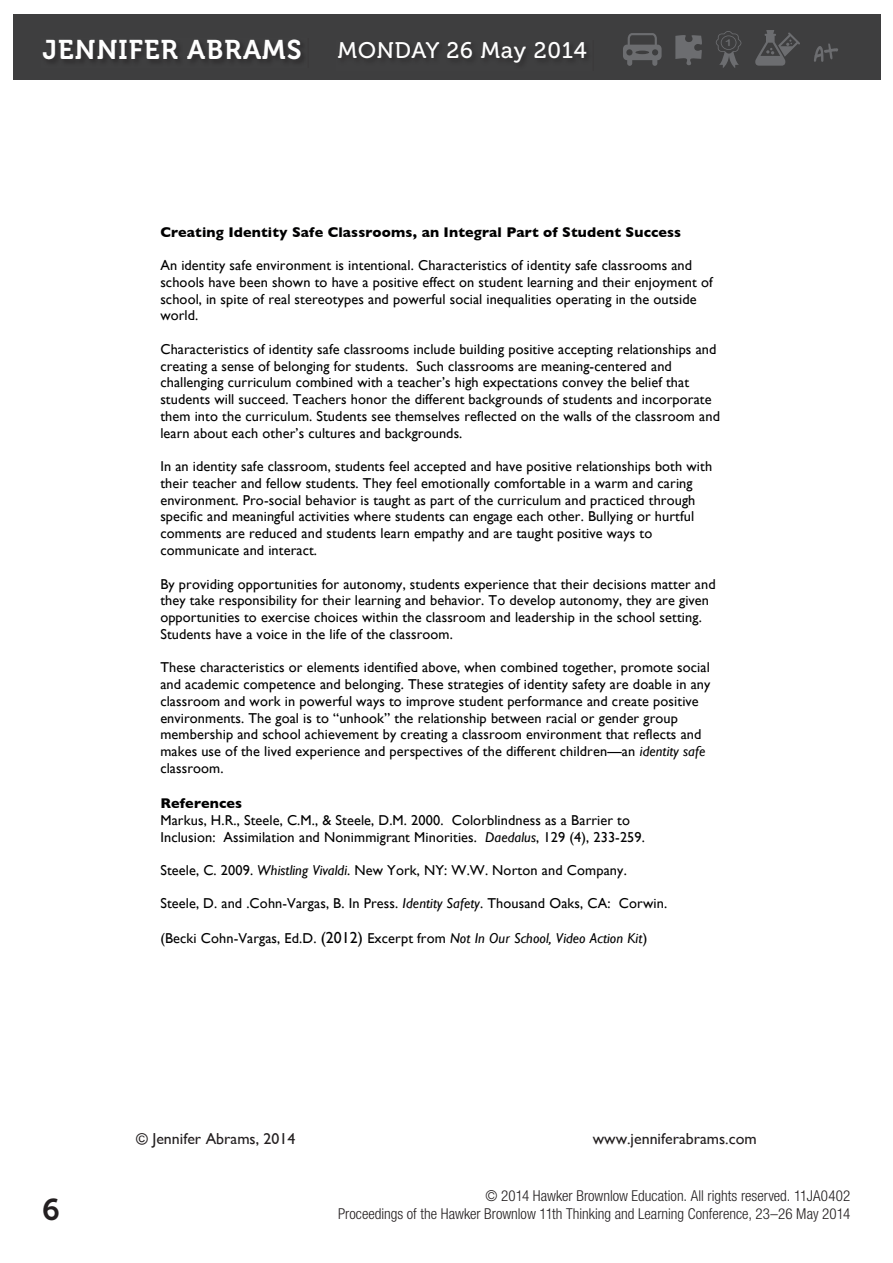
<style>
.page{position:relative;width:893px;height:1263px;background:#fff}
.page>*{position:absolute;margin:0;border:0;box-sizing:border-box;transform-origin:0 0}
.t1{font:30px "Museo 700";color:#231f20}
.t2{font:27px "Museo 700";letter-spacing:.04em;color:#fff}
.t3{font:22.5px "Museo 500";letter-spacing:.04em;color:#fff}
.t4{font:15.9px "Gill Sans";color:#231f20}
.t5{font:300 condensed 15px/18px "Helvetica Neue LT Std";color:#231f20;text-align:right}
.t6{font:14.25px/16.8px "Gill Sans";letter-spacing:.01em;color:#000001}
.t7{font:700 14.25px "Gill Sans";letter-spacing:.01em;color:#000001}
.t8{font:9.45px "Arial Rounded MT Bold";color:#6c6d70;scale:1.2 1}
.s1{font-style:italic}
.s2{font-size:15.9px}
</style>
<div class="page">
<div style="left:13px;top:14px;width:867px;height:65px;background:#3e3e3f"></div>
<svg style="left:755px;top:30px;width:45px;height:36px"></svg>
<svg style="left:814px;top:43px;width:24px;height:19px"></svg>
<div style="left:627px;top:52px;width:5px;height:14px;background:#6c6d70;border-radius:3px"></div>
<div style="left:652px;top:52px;width:5px;height:14px;background:#6c6d70;border-radius:3px"></div>
<div style="left:623px;top:45px;width:39px;height:15px;background:#6c6d70;border-radius:4px"></div>
<svg style="left:626px;top:33px;width:32px;height:22px"></svg>
<hr style="left:635px;top:51px;width:14px;height:3px;background:#3e3e3f;border-radius:50%">
<svg style="left:716px;top:31px;width:25px;height:37px"></svg>
<svg style="left:675px;top:35px;width:27px;height:30px"></svg>
<h2 class="t2" style="left:43px;top:40px;width:261px">JENNIFER ABRAMS</h2>
<h3 class="t3" style="left:338px;top:42px;width:250px">MONDAY 26 May 2014</h3>
<p class="t8" style="left:725px;top:37px;width:7px">1</p>
<p class="t7" style="left:160px;top:224px;width:522px">Creating Identity Safe Classrooms, an Integral Part of Student Success</p>
<p class="t6" style="left:160px;top:257px;width:554px">An identity safe environment is intentional. Characteristics of identity safe classrooms and schools have been shown to have a positive effect on student learning and their enjoyment of school, in spite of real stereotypes and powerful social inequalities operating in the outside world.</p>
<p class="t6" style="left:160px;top:341px;width:561px">Characteristics of identity safe classrooms include building positive accepting relationships and creating a sense of belonging for students. Such classrooms are meaning-centered and challenging curriculum combined with a teacher’s high expectations convey the belief that students will succeed. Teachers honor the different backgrounds of students and incorporate them into the curriculum. Students see themselves reflected on the walls of the classroom and learn about each other’s cultures and backgrounds.</p>
<p class="t6" style="left:160px;top:458px;width:553px">In an identity safe classroom, students feel accepted and have positive relationships both with their teacher and fellow students. They feel emotionally comfortable in a warm and caring environment. Pro-social behavior is taught as part of the curriculum and practiced through specific and meaningful activities where students can engage each other. Bullying or hurtful comments are reduced and students learn empathy and are taught positive ways to communicate and interact.</p>
<p class="t6" style="left:160px;top:575px;width:557px">By providing opportunities for autonomy, students experience that their decisions matter and they take responsibility for their learning and behavior. To develop autonomy, they are given opportunities to exercise choices within the classroom and leadership in the school setting.<br>Students have a voice in the life of the classroom.</p>
<p class="t6" style="left:160px;top:659px;width:552px">These characteristics or elements identified above, when combined together, promote social and academic competence and belonging. These strategies of identity safety are doable in any classroom and work in powerful ways to improve student performance and create positive environments. The goal is to “unhook” the relationship between racial or gender group membership and school achievement by creating a classroom environment that reflects and makes use of the lived experience and perspectives of the different children—an <span class="s1">identity safe </span>classroom.</p>
<p class="t7" style="left:160px;top:795px;width:83px">References</p>
<p class="t6" style="left:160px;top:811px;width:486px">Markus, H.R., Steele, C.M., &amp; Steele, D.M. 2000. Colorblindness as a Barrier to<br>Inclusion: Assimilation and Nonimmigrant Minorities. <span class="s1">Daedalus</span>, 129 (4), 233-259.</p>
<p class="t6" style="left:160px;top:861px;width:468px">Steele, C. 2009. <span class="s1">Whistling Vivaldi</span>. New York, NY: W.W. Norton and Company.</p>
<p class="t6" style="left:160px;top:895px;width:508px">Steele, D. and .Cohn-Vargas, B. In Press. <span class="s1">Identity Safety</span>. Thousand Oaks, CA: Corwin.</p>
<p class="t6" style="left:160px;top:930px;width:488px">(Becki Cohn-Vargas, Ed.D. <span class="s2">(2012)</span> Excerpt from <span class="s1">Not In Our School, Video Action Kit</span>)</p>
<p class="t4" style="left:136px;top:1129px;width:161px">© Jennifer Abrams, 2014</p>
<p class="t4" style="left:593px;top:1129px;width:165px">www.jenniferabrams.com</p>
<h1 class="t1" style="left:43px;top:1199px;width:19px">6</h1>
<p class="t5" style="left:338px;top:1188px;width:514px">© 2014 Hawker Brownlow Education. All rights reserved. 11JA0402<br>Proceedings of the Hawker Brownlow 11th Thinking and Learning Conference, 23–26 May 2014</p>
</div>
